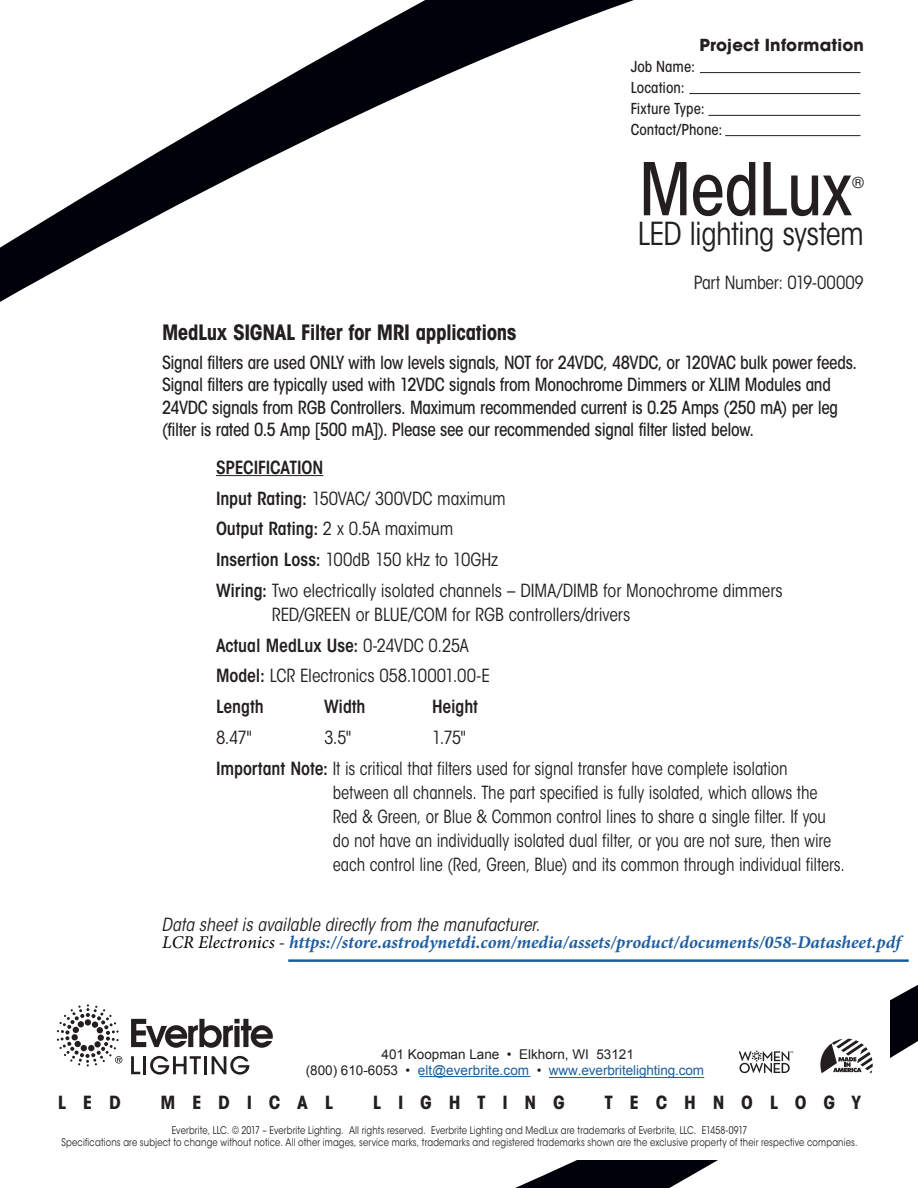
<style>
.page{position:relative;width:918px;height:1188px;background:#fff}
.page>*{position:absolute;margin:0;border:0;box-sizing:border-box;transform-origin:0 0}
.t1{font:500 condensed 72px "ITC Avant Garde Std";letter-spacing:-.015em;color:#231f20}
.t2{font:condensed 31.5px "ITC Avant Garde Std";letter-spacing:-.02em;color:#231f20}
.t3{font:700 condensed 21px "ITC Avant Garde Std";letter-spacing:-.02em;color:#231f20}
.t4{font:condensed 18px/24px "ITC Avant Garde Std";letter-spacing:-.005em;color:#231f20;scale:.95 1}
.t5{font:500 condensed 18px/22.5px "ITC Avant Garde Std";letter-spacing:-.02em;color:#231f20}
.t6{font:condensed 18px/24px "ITC Avant Garde Std";letter-spacing:-.005em;color:#231f20}
.t7{font:italic 700 18px "Minion Pro";color:#205e9f}
.t8{font:600 condensed 18px "ITC Avant Garde Std";letter-spacing:-.005em;color:#231f20}
.t9{font:italic condensed 18px "ITC Avant Garde Std";color:#231f20}
.t10{font:700 condensed 18px "ITC Avant Garde Std";letter-spacing:.865em;color:#231f20;scale:1.07 1}
.t11{font:700 16.5px "ITC Avant Garde Std";letter-spacing:.01em;color:#231f20}
.t12{font:500 condensed 15px "ITC Avant Garde Std";letter-spacing:.005em;color:#231f20}
.t13{font:13.5px/16.5px "Arial";color:#231f20;text-align:center}
.t14{font:10.5px/12.6px "ITC Avant Garde Std";letter-spacing:.02em;color:#231f20;text-align:center;scale:.8 1}
.s1{font-weight:600}
.s2{font-weight:400}
.s3{font-weight:400;color:#000}
.s4{color:#175d9e}
.s5{color:#205e9f}
</style>
<div class="page">
<svg style="left:419px;top:985px;width:499px;height:203px"></svg>
<div style="left:480px;top:955px;width:410px;height:205px;background:#fff"></div>
<svg style="left:0;top:0;width:634px;height:302px"></svg>
<hr style="left:216px;top:475px;width:107px;height:1px;background:#231f20">
<hr style="left:288px;top:959px;width:621px;height:3px;background:#175d9e">
<svg style="left:131px;top:1019px;width:142px;height:29px"></svg>
<svg style="left:57px;top:1004px;width:65px;height:62px"></svg>
<svg style="left:131px;top:1056px;width:9px;height:18px"></svg>
<hr style="left:143px;top:1056px;width:3px;height:18px;background:#231f20">
<svg style="left:150px;top:1056px;width:51px;height:19px"></svg>
<hr style="left:204px;top:1056px;width:3px;height:18px;background:#231f20">
<svg style="left:212px;top:1056px;width:37px;height:19px"></svg>
<hr style="left:420px;top:1076px;width:111px;height:1px;background:#175d9e">
<svg style="left:739px;top:1051px;width:54px;height:22px"></svg>
<svg style="left:820px;top:1039px;width:53px;height:34px"></svg>
<div style="left:624px;top:34px;width:240px;height:105px;background:#fff"></div>
<hr style="left:700px;top:72px;width:160px;height:1px;background:#231f20">
<hr style="left:689px;top:93px;width:171px;height:1px;background:#231f20">
<hr style="left:708px;top:115px;width:152px;height:1px;background:#231f20">
<hr style="left:725px;top:135px;width:135px;height:1px;background:#231f20">
<hr style="left:549px;top:1077px;width:155px;height:1px;background:#205e9f">
<p class="t11" style="left:700px;top:34px;width:166px">Project Information</p>
<p class="t12" style="left:631px;top:57px;width:66px">Job Name:</p>
<p class="t12" style="left:631px;top:78px;width:56px">Location:</p>
<p class="t12" style="left:631px;top:99px;width:76px">Fixture Type:</p>
<p class="t12" style="left:631px;top:120px;width:93px">Contact/Phone:</p>
<p class="t1" style="left:639px;top:145px;width:215px">MedLux</p>
<p class="t12" style="left:852px;top:174px;width:13px">®</p>
<p class="t2" style="left:638px;top:215px;width:228px">LED lighting system</p>
<p class="t6" style="left:694px;top:270px;width:172px">Part Number: 019-00009</p>
<p class="t3" style="left:162px;top:318px;width:356px">MedLux SIGNAL Filter for MRI applications</p>
<p class="t5" style="left:162px;top:351px;width:697px">Signal filters are used ONLY with low levels signals, NOT for 24VDC, 48VDC, or 120VAC bulk power feeds.<br>Signal filters are typically used with 12VDC signals from Monochrome Dimmers or XLIM Modules and 24VDC signals from RGB Controllers. Maximum recommended current is 0.25 Amps (250 mA) per leg (filter is rated 0.5 Amp [500 mA]). Please see our recommended signal filter listed below.</p>
<p class="t8" style="left:216px;top:456px;width:109px">SPECIFICATION</p>
<p class="t6" style="left:216px;top:486px;width:291px"><span class="s1">Input Rating:</span> 150VAC/ 300VDC maximum</p>
<p class="t8" style="left:216px;top:518px;width:239px">Output Rating: <span class="s2">2 x 0.5A maximum</span></p>
<p class="t6" style="left:216px;top:548px;width:284px"><span class="s1">Insertion Loss:</span> 100dB 150 kHz to 10GHz</p>
<p class="t6" style="left:272px;top:578px;width:512px;text-indent:-56px"><span class="s1">Wiring:</span> Two electrically isolated channels – DIMA/DIMB for Monochrome dimmers<br>RED/GREEN or BLUE/COM for RGB controllers/drivers</p>
<p class="t8" style="left:216px;top:634px;width:254px">Actual MedLux Use: <span class="s2">0-24VDC 0.25A</span></p>
<p class="t6" style="left:216px;top:664px;width:276px"><span class="s1">Model:</span> LCR Electronics 058.10001.00-E</p>
<p class="t8" style="left:216px;top:695px;width:49px">Length</p>
<p class="t8" style="left:324px;top:695px;width:43px">Width</p>
<p class="t8" style="left:432px;top:695px;width:48px">Height</p>
<p class="t6" style="left:216px;top:725px;width:37px">8.47"</p>
<p class="t6" style="left:324px;top:725px;width:28px">3.5"</p>
<p class="t6" style="left:432px;top:725px;width:35px">1.75"</p>
<p class="t4" style="left:333px;top:756px;width:541px;text-indent:-117px"><span class="s1">Important Note:</span> It is critical that filters used for signal transfer have complete isolation between all channels. The part specified is fully isolated, which allows the Red &amp; Green, or Blue &amp; Common control lines to share a single filter. If you do not have an individually isolated dual filter, or you are not sure, then wire each control line (Red, Green, Blue) and its common through individual filters.</p>
<p class="t9" style="left:162px;top:913px;width:380px">Data sheet is available directly from the manufacturer.</p>
<p class="t7" style="left:162px;top:930px;width:740px"><span class="s3">LCR Electronics -</span> https://store.astrodynetdi.com/media/assets/product/documents/058-Datasheet.pdf</p>
<p class="t13" style="left:306px;top:1046px;width:400px">401 Koopman Lane • Elkhorn, WI 53121<br>(800) 610-6053 • <span class="s4">elt@everbrite.com</span> • <span class="s5">www.everbritelighting.com</span></p>
<p class="t10" style="left:58px;top:1091px;width:60px">LED</p>
<p class="t10" style="left:160px;top:1091px;width:163px">MEDICAL</p>
<p class="t10" style="left:373px;top:1091px;width:181px">LIGHTING</p>
<p class="t10" style="left:604px;top:1091px;width:242px">TECHNOLOGY</p>
<p class="t14" style="left:62px;top:1124px;width:996px">Everbrite, LLC. © 2017 – Everbrite Lighting. All rights reserved. Everbrite Lighting and MedLux are trademarks of Everbrite, LLC. E1458-0917<br>Specifications are subject to change without notice. All other images, service marks, trademarks and registered trademarks shown are the exclusive property of their respective companies.</p>
</div>
